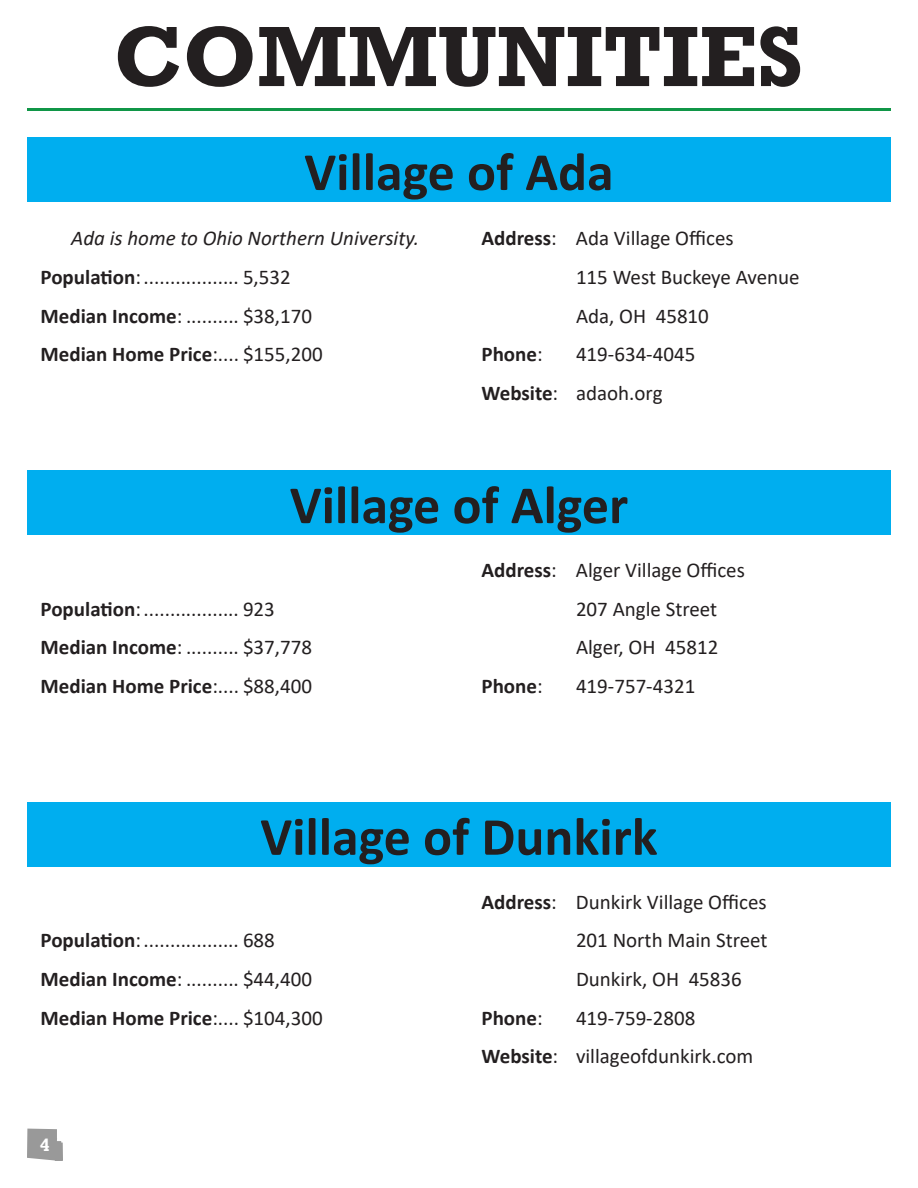
<style>
.page{position:relative;width:918px;height:1188px;background:#fff}
.page>*{position:absolute;margin:0;border:0;box-sizing:border-box;transform-origin:0 0}
.t1{font:700 87px "Rockwell Std";color:#231f20}
.t2{font:700 54px "Calibri";color:#231f20}
.t3{font:21px "Calibri";color:#231f20}
.t4{font:700 21px "Calibri";color:#231f20}
.t5{font:italic 21px "Calibri";color:#231f20}
.t6{font:700 18px "Rockwell Std";color:#fff}
.s1{font-weight:700}
.s2{font-weight:400}
</style>
<div class="page">
<hr style="left:27px;top:108px;width:864px;height:3px;background:#109647">
<div style="left:27px;top:137px;width:864px;height:65px;background:#00aeef"></div>
<div style="left:27px;top:470px;width:864px;height:65px;background:#00aeef"></div>
<div style="left:27px;top:802px;width:864px;height:65px;background:#00aeef"></div>
<svg style="left:27px;top:1129px;width:36px;height:32px"></svg>
<p class="t1" style="left:115px;top:5px;width:690px">COMMUNITIES</p>
<p class="t2" style="left:304px;top:134px;width:311px">Village of Ada</p>
<p class="t5" style="left:71px;top:224px;width:349px">Ada is home to Ohio Northern University.</p>
<p class="t3" style="left:40px;top:262px;width:252px"><span class="s1">Population</span>:.................. 5,532</p>
<p class="t3" style="left:40px;top:301px;width:273px"><span class="s1">Median Income</span>: .......... $38,170</p>
<p class="t4" style="left:40px;top:340px;width:284px">Median Home Price<span class="s2">:.... $155,200</span></p>
<p class="t3" style="left:482px;top:224px;width:254px"><span class="s1">Address</span>: Ada Village Offices</p>
<p class="t3" style="left:576px;top:262px;width:225px">115 West Buckeye Avenue</p>
<p class="t3" style="left:576px;top:301px;width:134px">Ada, OH 45810</p>
<p class="t4" style="left:482px;top:340px;width:63px">Phone<span class="s2">:</span></p>
<p class="t3" style="left:576px;top:340px;width:121px">419-634-4045</p>
<p class="t3" style="left:482px;top:379px;width:183px"><span class="s1">Website</span>: adaoh.org</p>
<p class="t2" style="left:290px;top:467px;width:340px">Village of Alger</p>
<p class="t3" style="left:40px;top:594px;width:236px"><span class="s1">Population</span>:.................. 923</p>
<p class="t3" style="left:40px;top:633px;width:273px"><span class="s1">Median Income</span>: .......... $37,778</p>
<p class="t4" style="left:40px;top:671px;width:273px">Median Home Price<span class="s2">:.... $88,400</span></p>
<p class="t3" style="left:482px;top:555px;width:265px"><span class="s1">Address</span>: Alger Village Offices</p>
<p class="t3" style="left:576px;top:594px;width:143px">207 Angle Street</p>
<p class="t3" style="left:576px;top:633px;width:144px">Alger, OH 45812</p>
<p class="t4" style="left:482px;top:671px;width:63px">Phone<span class="s2">:</span></p>
<p class="t3" style="left:576px;top:671px;width:121px">419-757-4321</p>
<p class="t2" style="left:260px;top:799px;width:399px">Village of Dunkirk</p>
<p class="t3" style="left:40px;top:926px;width:236px"><span class="s1">Population</span>:.................. 688</p>
<p class="t3" style="left:40px;top:964px;width:273px"><span class="s1">Median Income</span>: .......... $44,400</p>
<p class="t4" style="left:40px;top:1003px;width:284px">Median Home Price<span class="s2">:.... $104,300</span></p>
<p class="t6" style="left:40px;top:1134px;width:11px">4</p>
<p class="t3" style="left:482px;top:887px;width:287px"><span class="s1">Address</span>: Dunkirk Village Offices</p>
<p class="t3" style="left:576px;top:926px;width:193px">201 North Main Street</p>
<p class="t3" style="left:576px;top:964px;width:167px">Dunkirk, OH 45836</p>
<p class="t4" style="left:482px;top:1003px;width:63px">Phone<span class="s2">:</span></p>
<p class="t3" style="left:576px;top:1003px;width:121px">419-759-2808</p>
<p class="t3" style="left:482px;top:1042px;width:273px"><span class="s1">Website</span>: villageofdunkirk.com</p>
</div>
